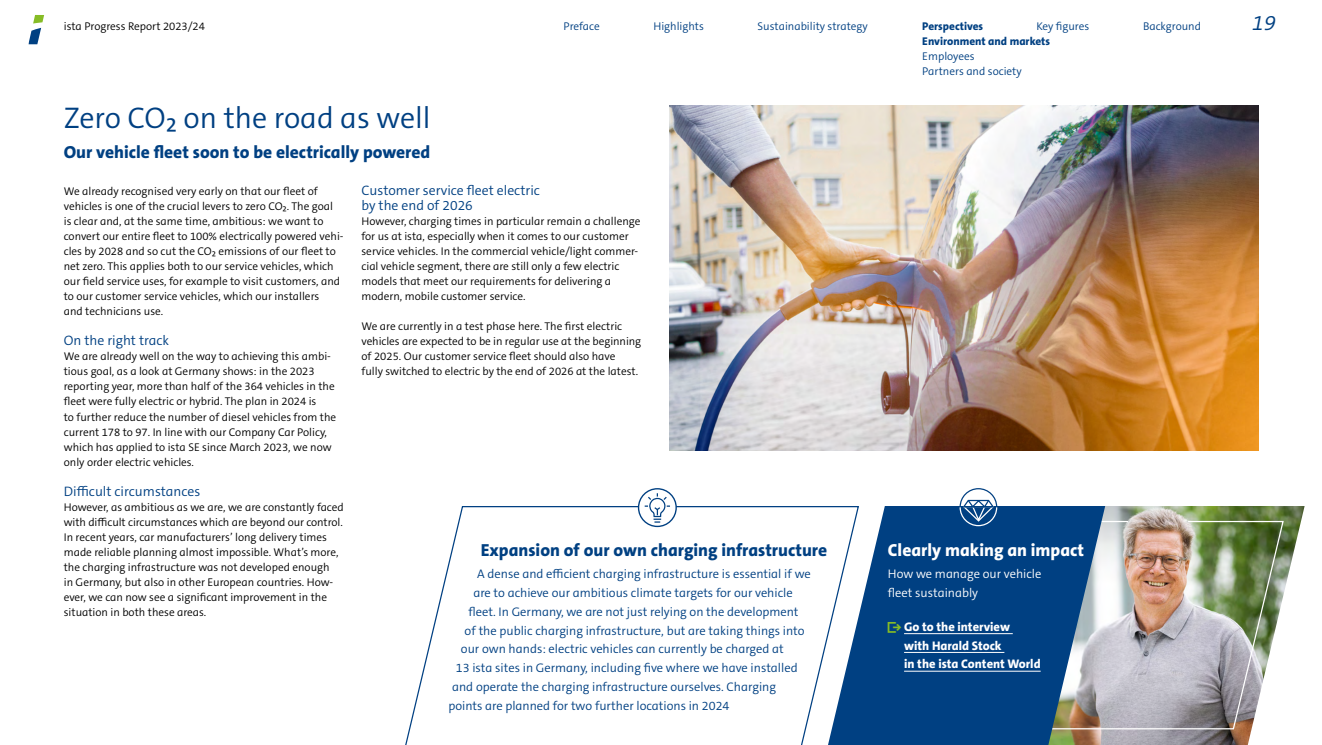
<style>
.page{position:relative;width:1322px;height:745px;background:#fff}
.page>*{position:absolute;margin:0;border:0;box-sizing:border-box;transform-origin:0 0}
.t1{font:30px "The Sansfor Ista Sm Lt";color:#004082}
.t2{font:italic 21.25px "The Sansfor Ista Sm Lt";color:#004082}
.t3{font:800 17.5px "The Sansfor Ista";color:#004082}
.t4{font:800 17.5px "The Sansfor Ista";color:#fff}
.t5{font:13.75px/15px "The Sansfor Ista Sm Lt";color:#004082}
.t6{font:12.5px "The Sansfor Ista Sm Lt";color:#004082}
.t7{font:800 12.5px/18.8px "The Sansfor Ista";color:#fff}
.t8{font:12.5px/18.8px "The Sansfor Ista Sm Lt";color:#fff}
.t9{font:11.25px/15px "The Sansfor Ista Sm Lt";color:#000}
.t10{font:11.25px/15px "The Sansfor Ista Sm Lt";color:#004082}
.t11{font:800 11.25px "The Sansfor Ista";color:#004082}
.s1{color:#86bc25}
</style>
<div class="page">
<img style="left:670px;top:105px;width:588px;height:345px">
<img style="left:1105px;top:506px;width:199px;height:238px">
<svg style="left:28px;top:15px;width:17px;height:30px"></svg>
<svg style="left:405px;top:506px;width:423px;height:238px"></svg>
<svg style="left:638px;top:488px;width:38px;height:38px"></svg>
<div style="left:638px;top:488px;width:39px;height:38px;border:1px solid #004082;border-radius:50%"></div>
<svg style="left:645px;top:493px;width:25px;height:29px"></svg>
<img style="left:1105px;top:520px;width:179px;height:209px">
<svg style="left:828px;top:506px;width:277px;height:238px;background:#2e6094"></svg>
<svg style="left:959px;top:488px;width:39px;height:38px"></svg>
<img style="left:1125px;top:518px;width:64px;height:9px">
<hr style="left:904px;top:633px;width:109px;height:1px;background:#fff">
<hr style="left:904px;top:651px;width:100px;height:1px;background:#fff">
<hr style="left:904px;top:670px;width:136px;height:1px;background:#fff">
<p class="t9" style="left:64px;top:19px;width:143px">ista Progress Report 2023/24</p>
<p class="t11" style="left:922px;top:19px;width:62px">Perspectives</p>
<h2 class="t2" style="left:1252px;top:9px;width:25px">19</h2>
<p class="t11" style="left:922px;top:34px;width:129px">Environment and markets</p>
<p class="t10" style="left:922px;top:49px;width:101px">Employees<br>Partners and society</p>
<p class="t10" style="left:563px;top:19px;width:38px">Preface</p>
<p class="t10" style="left:653px;top:19px;width:52px">Highlights</p>
<p class="t10" style="left:757px;top:19px;width:112px">Sustainability strategy</p>
<p class="t10" style="left:1036px;top:19px;width:54px">Key figures</p>
<p class="t10" style="left:1143px;top:19px;width:60px">Background</p>
<h1 class="t1" style="left:64px;top:98px;width:368px">Zero CO2 on the road as well</h1>
<h3 class="t3" style="left:64px;top:140px;width:368px">Our vehicle fleet soon to be electrically powered</h3>
<p class="t9" style="left:64px;top:184px;width:281px">We already recognised very early on that our fleet of vehicles is one of the crucial levers to zero CO2. The goal is clear and, at the same time, ambitious: we want to convert our entire fleet to 100% electrically powered vehi&shy;cles by 2028 and so cut the CO2 emissions of our fleet to net zero. This applies both to our service vehicles, which our field service uses, for example to visit customers, and to our customer service vehicles, which our installers<br>and technicians use.</p>
<p class="t5" style="left:64px;top:333px;width:107px">On the right track</p>
<p class="t9" style="left:64px;top:349px;width:274px">We are already well on the way to achieving this ambi&shy;tious goal, as a look at Germany shows: in the 2023 reporting year, more than half of the 364 vehicles in the fleet were fully electric or hybrid. The plan in 2024 is<br>to further reduce the number of diesel vehicles from the current 178 to 97. In line with our Company Car Policy, which has applied to ista SE since March 2023, we now only order electric vehicles.</p>
<p class="t5" style="left:64px;top:483px;width:138px">Difficult circumstances</p>
<p class="t9" style="left:64px;top:499px;width:281px">However, as ambitious as we are, we are constantly faced with difficult circumstances which are beyond our control.<br>In recent years, car manufacturers’ long delivery times made reliable planning almost impossible. What’s more, the charging infrastructure was not developed enough<br>in Germany, but also in other European countries. How&shy;ever, we can now see a significant improvement in the situation in both these areas.</p>
<p class="t5" style="left:361px;top:183px;width:180px">Customer service fleet electric by the end of 2026</p>
<p class="t9" style="left:361px;top:214px;width:280px">However, charging times in particular remain a challenge for us at ista, especially when it comes to our customer service vehicles. In the commercial vehicle/light commer&shy;cial vehicle segment, there are still only a few electric models that meet our requirements for delivering a modern, mobile customer service.</p>
<p class="t9" style="left:361px;top:319px;width:281px">We are currently in a test phase here. The first electric vehicles are expected to be in regular use at the beginning of 2025. Our customer service fleet should also have<br>fully switched to electric by the end of 2026 at the latest.</p>
<h3 class="t3" style="left:481px;top:538px;width:348px">Expansion of our own charging infrastructure</h3>
<p class="t6" style="left:477px;top:565px;width:335px">A dense and efficient charging infrastructure is essential if we</p>
<p class="t6" style="left:473px;top:584px;width:321px">are to achieve our ambitious climate targets for our vehicle</p>
<p class="t6" style="left:468px;top:603px;width:332px">fleet. In Germany, we are not just relying on the development</p>
<p class="t6" style="left:465px;top:622px;width:341px">of the public charging infrastructure, but are taking things into</p>
<p class="t6" style="left:461px;top:640px;width:324px">our own hands: electric vehicles can currently be charged at</p>
<p class="t6" style="left:456px;top:659px;width:343px">13 ista sites in Germany, including five where we have installed</p>
<p class="t6" style="left:452px;top:678px;width:325px">and operate the charging infrastructure ourselves. Charging</p>
<p class="t6" style="left:448px;top:697px;width:282px">points are planned for two further locations in 2024</p>
<h3 class="t4" style="left:888px;top:538px;width:198px">Clearly making an impact</h3>
<p class="t8" style="left:888px;top:564px;width:155px">How we manage our vehicle fleet sustainably</p>
<p class="t7" style="left:904px;top:617px;width:138px;text-indent:-16px"><span class="s1">→</span> Go to the interview<br>with Harald Stock<br>in the ista Content World</p>
</div>
